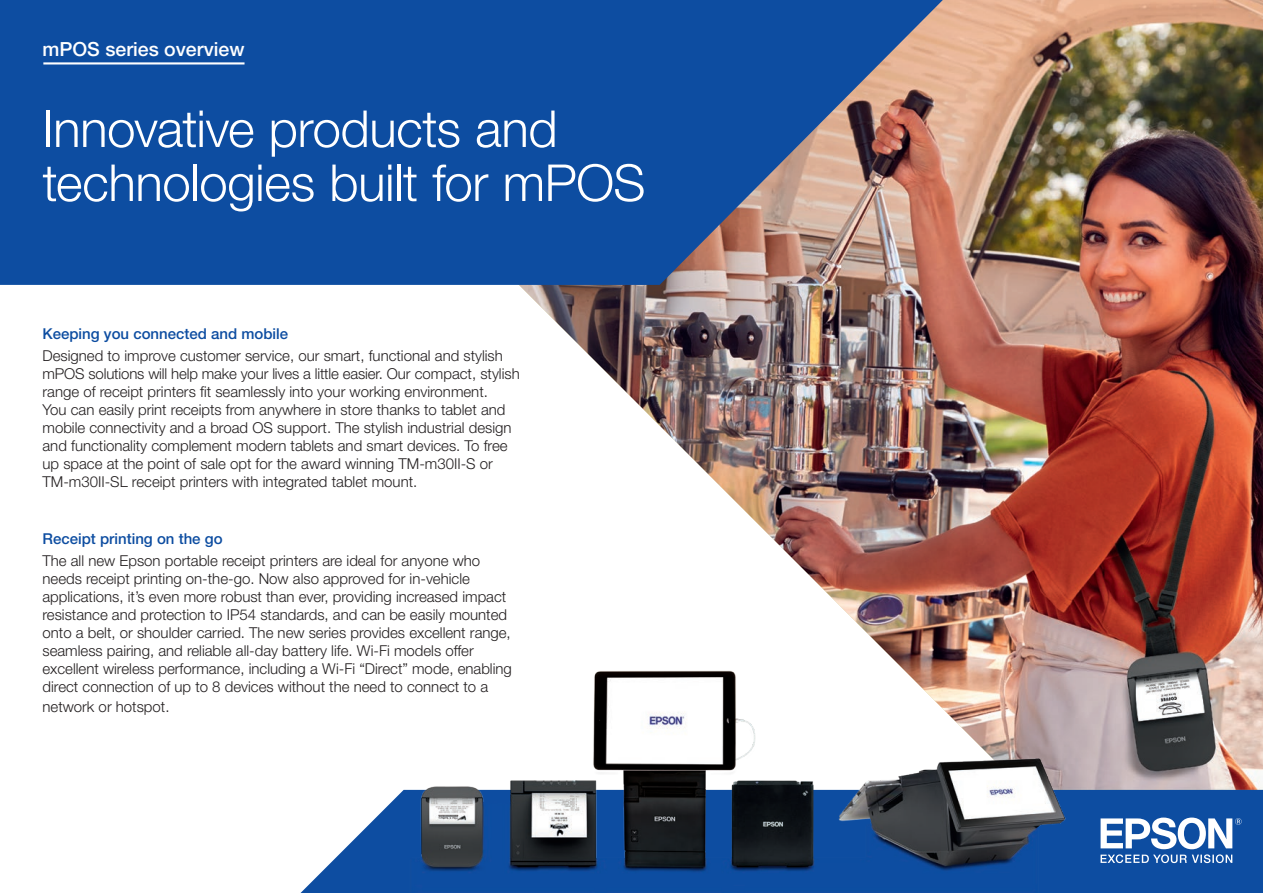
<style>
.page{position:relative;width:1263px;height:893px;background:#fff}
.page>*{position:absolute;margin:0;border:0;box-sizing:border-box;transform-origin:0 0}
.t1{font:300 51px/54px "Helvetica Neue LT Pro";letter-spacing:-.01em;color:#fff}
.t2{font:500 19.5px "Helvetica Neue LT Pro";color:#fff}
.t3{font:300 15px/18px "Helvetica Neue LT Pro";color:#231f20}
.t4{font:500 15px "Helvetica Neue LT Pro";color:#0d4da1}
</style>
<div class="page">
<img style="left:519px;top:0;width:744px;height:790px">
<svg style="left:300px;top:790px;width:963px;height:103px;fill:#0d4da1"></svg>
<svg style="left:0;top:0;width:943px;height:285px;background:#28579c"></svg>
<hr style="left:43px;top:62px;width:201px;height:2px;background:#fff">
<svg style="left:1100px;top:817px;width:141px;height:46px"></svg>
<img style="left:376px;top:654px;width:698px;height:239px">
<h2 class="t2" style="left:43px;top:38px;width:203px">mPOS series overview</h2>
<h1 class="t1" style="left:43px;top:101px;width:604px">Innovative products and technologies built for mPOS</h1>
<p class="t4" style="left:43px;top:324px;width:247px">Keeping you connected and mobile</p>
<p class="t3" style="left:43px;top:346px;width:479px">Designed to improve customer service, our smart, functional and stylish mPOS solutions will help make your lives a little easier. Our compact, stylish range of receipt printers fit seamlessly into your working environment.<br>You can easily print receipts from anywhere in store thanks to tablet and mobile connectivity and a broad OS support. The stylish industrial design and functionality complement modern tablets and smart devices. To free up space at the point of sale opt for the award winning TM-m30II-S or TM-m30II-SL receipt printers with integrated tablet mount.</p>
<p class="t4" style="left:43px;top:530px;width:182px">Receipt printing on the go</p>
<p class="t3" style="left:43px;top:552px;width:471px">The all new Epson portable receipt printers are ideal for anyone who needs receipt printing on-the-go. Now also approved for in-vehicle applications, it’s even more robust than ever, providing increased impact resistance and protection to IP54 standards, and can be easily mounted onto a belt, or shoulder carried. The new series provides excellent range, seamless pairing, and reliable all-day battery life. Wi-Fi models offer excellent wireless performance, including a Wi-Fi “Direct” mode, enabling direct connection of up to 8 devices without the need to connect to a</p>
<p class="t3" style="left:43px;top:697px;width:128px">network or hotspot.</p>
</div>
